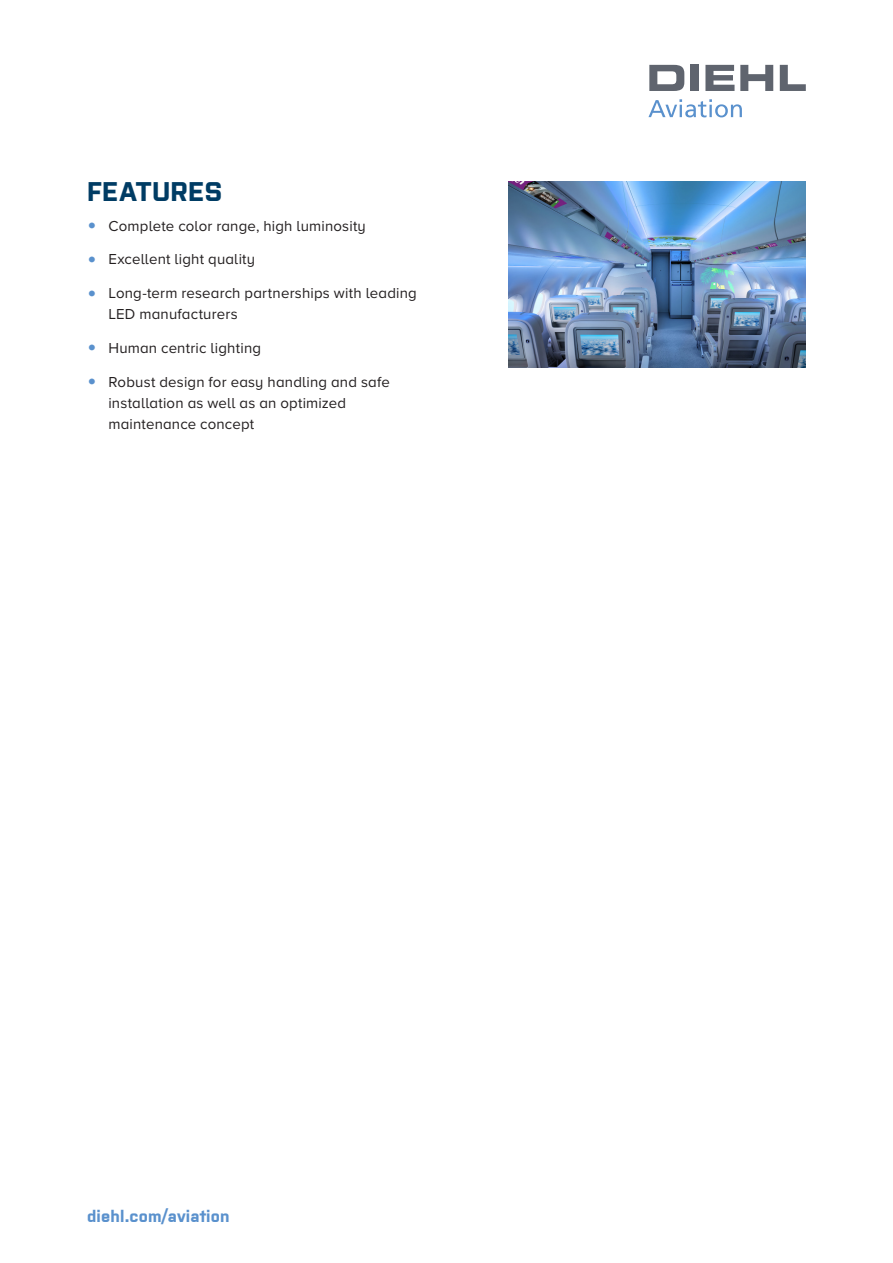
<style>
.page{position:relative;width:893px;height:1263px;background:#fff}
.page>*{position:absolute;margin:0;border:0;box-sizing:border-box;transform-origin:0 0}
.t1{font:700 27px "Purista";letter-spacing:.015em;color:#003c64}
.t2{font:700 16.5px "Purista";letter-spacing:.01em;color:#5a91cd}
.t3{font:15px/21px "Proxima Nova A";letter-spacing:.01em;color:#231f20}
.s1{font-size:27px;color:#5a91cd}
</style>
<div class="page">
<img style="left:508px;top:181px;width:298px;height:186px">
<svg style="left:649px;top:65px;width:35px;height:26px"></svg>
<div style="left:690px;top:65px;width:8px;height:26px;background:#5f646e"></div>
<svg style="left:705px;top:65px;width:29px;height:26px"></svg>
<svg style="left:740px;top:65px;width:33px;height:26px"></svg>
<svg style="left:780px;top:65px;width:26px;height:26px"></svg>
<svg style="left:648px;top:99px;width:94px;height:18px"></svg>
<p class="t1" style="left:87px;top:172px;width:137px">FEATURES</p>
<p class="t3" style="left:87px;top:215px;width:280px"><span class="s1">•</span> Complete color range, high luminosity</p>
<p class="t3" style="left:87px;top:248px;width:169px"><span class="s1">•</span> Excellent light quality</p>
<p class="t3" style="left:108px;top:282px;width:310px;text-indent:-21px"><span class="s1">•</span> Long-term research partnerships with leading<br>LED manufacturers</p>
<p class="t3" style="left:87px;top:337px;width:175px"><span class="s1">•</span> Human centric lighting</p>
<p class="t3" style="left:108px;top:371px;width:283px;text-indent:-21px"><span class="s1">•</span> Robust design for easy handling and safe installation as well as an optimized maintenance concept</p>
<p class="t2" style="left:87px;top:1204px;width:144px">diehl.com/aviation</p>
</div>
